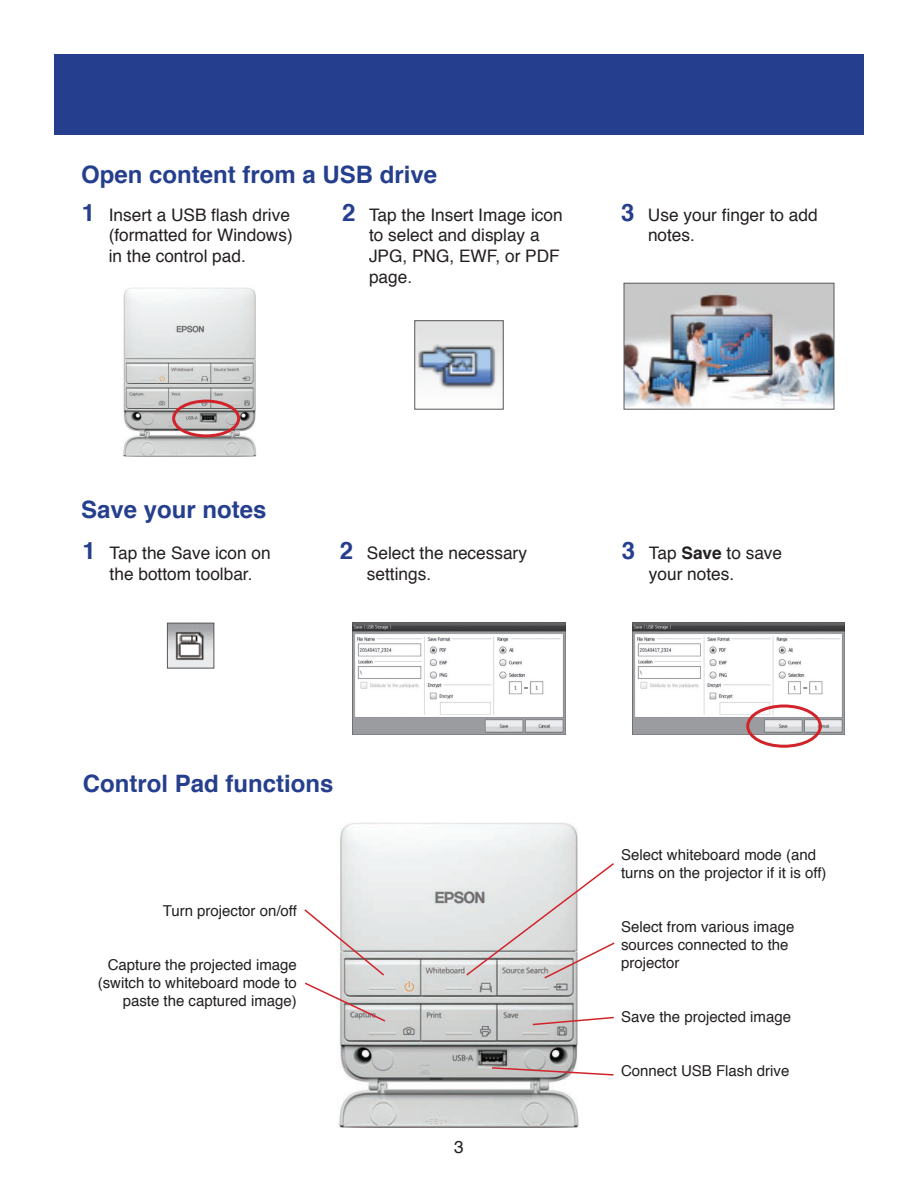
<style>
.page{position:relative;width:918px;height:1188px;background:#fff}
.page>*{position:absolute;margin:0;border:0;box-sizing:border-box;transform-origin:0 0}
.t1{font:700 24px "Helvetica";color:#253f8e}
.t2{font:17.25px/20.7px "Helvetica";color:#231f20}
.t3{font:15px/18px "Helvetica";color:#231f20}
.s1{font-weight:700;font-size:24px;color:#253f8e}
.s2{font-weight:700}
</style>
<div class="page">
<img style="left:122px;top:287px;width:134px;height:170px">
<img style="left:417px;top:323px;width:84px;height:70px">
<img style="left:626px;top:285px;width:206px;height:122px">
<div style="left:624px;top:283px;width:210px;height:126px;border:1px solid #57585a"></div>
<div style="left:54px;top:54px;width:810px;height:81px;background:#253f8e"></div>
<div style="left:172px;top:400px;width:68px;height:37px;border:3px solid #d1232a;border-radius:50%"></div>
<img style="left:338px;top:822px;width:241px;height:306px">
<img style="left:169px;top:625px;width:43px;height:41px">
<div style="left:167px;top:623px;width:47px;height:45px;border:1px solid #57585a"></div>
<svg style="left:304px;top:908px;width:83px;height:115px"></svg>
<svg style="left:465px;top:862px;width:150px;height:118px"></svg>
<img style="left:633px;top:622px;width:212px;height:113px">
<svg style="left:531px;top:1016px;width:83px;height:10px"></svg>
<svg style="left:490px;top:1066px;width:124px;height:10px"></svg>
<img style="left:353px;top:622px;width:212px;height:113px">
<div style="left:746px;top:705px;width:76px;height:43px;border:3px solid #d1232a;border-radius:50%"></div>
<p class="t1" style="left:81px;top:155px;width:358px">Open content from a USB drive</p>
<p class="t2" style="left:109px;top:205px;width:186px;text-indent:-27px"><span class="s1">1</span> Insert a USB flash drive (formatted for Windows) in the control pad.</p>
<p class="t2" style="left:369px;top:205px;width:195px;text-indent:-27px"><span class="s1">2</span> Tap the Insert Image icon to select and display a<br>JPG, PNG, EWF, or PDF page.</p>
<p class="t2" style="left:648px;top:205px;width:171px;text-indent:-27px"><span class="s1">3</span> Use your finger to add notes.</p>
<p class="t1" style="left:81px;top:490px;width:187px">Save your notes</p>
<p class="t2" style="left:83px;top:543px;width:190px;text-align:center"><span class="s1">1</span> Tap the Save icon on the bottom toolbar.</p>
<p class="t2" style="left:367px;top:543px;width:162px;text-indent:-27px"><span class="s1">2</span> Select the necessary settings.</p>
<p class="t2" style="left:649px;top:543px;width:135px;text-indent:-27px"><span class="s1">3</span> Tap <span class="s2">Save</span> to save your notes.</p>
<p class="t1" style="left:83px;top:765px;width:252px">Control Pad functions</p>
<p class="t3" style="left:163px;top:902px;width:136px">Turn projector on/off</p>
<p class="t3" style="left:98px;top:956px;width:201px;text-align:right">Capture the projected image (switch to whiteboard mode to paste the captured image)</p>
<p class="t2" style="left:454px;top:1137px;width:11px">3</p>
<p class="t3" style="left:621px;top:846px;width:207px">Select whiteboard mode (and turns on the projector if it is off)</p>
<p class="t3" style="left:621px;top:918px;width:175px">Select from various image sources connected to the projector</p>
<p class="t3" style="left:621px;top:1008px;width:172px">Save the projected image</p>
<p class="t3" style="left:621px;top:1062px;width:170px">Connect USB Flash drive</p>
</div>
